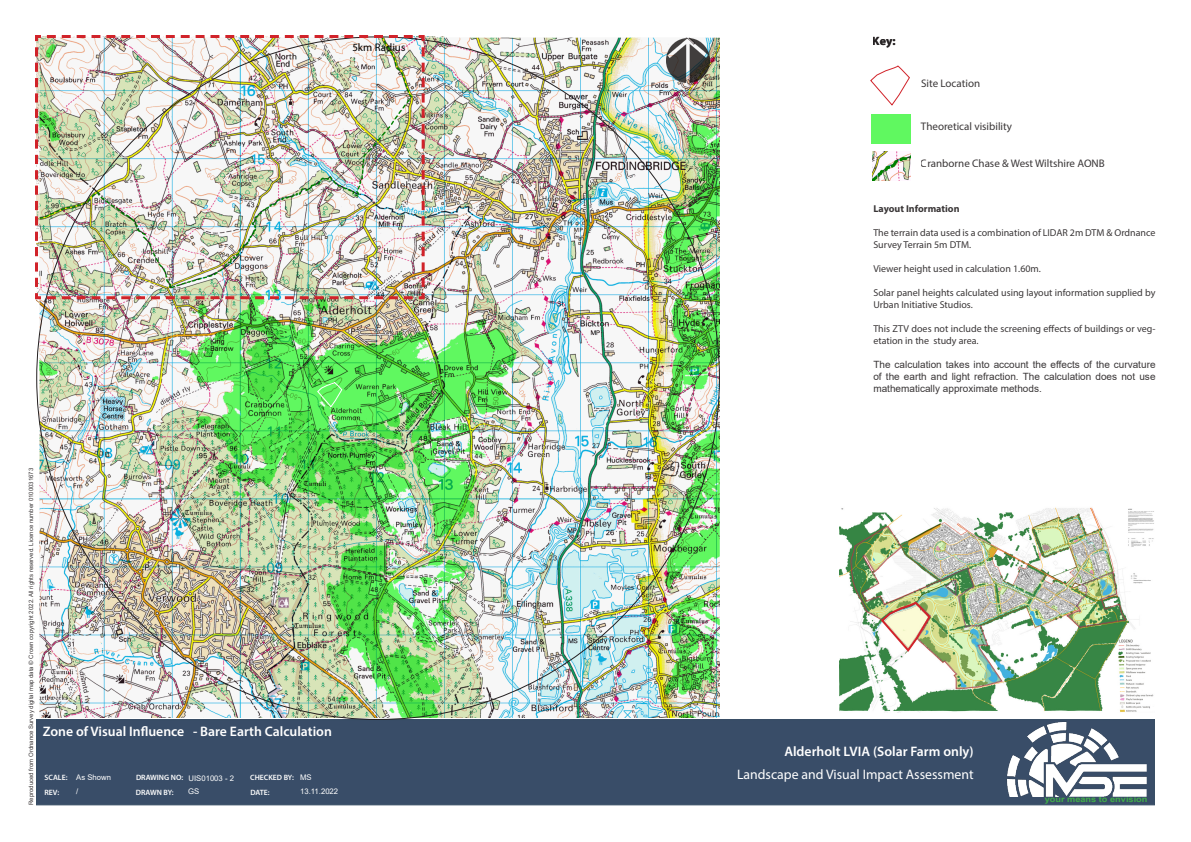
<style>
.page{position:relative;width:1191px;height:842px;background:#fff}
.page>*{position:absolute;margin:0;border:0;box-sizing:border-box;transform-origin:0 0}
.t1{font:600 13.8px "Myriad Pro";color:#fff}
.t2{font:13.8px "Myriad Pro";color:#fff}
.t3{font:700 12px "Myriad Pro";color:#231f20}
.t4{font:11px "Myriad Pro";color:#231f20}
.t5{font:11px "Myriad Pro";color:#000}
.t6{font:10px/12px "Myriad Pro";color:#231f20}
.t7{font:10px/12px "Arial";color:#231f20;text-align:justify}
.t8{font:700 10px "Myriad Pro";color:#231f20}
.t9{font:700 8px "Arial";color:#40ae49;scale:1.15 1}
.t10{font:600 7.7px/14.4px "Myriad Pro";color:#fff}
.t11{font:7.7px "Arial";color:#fff}
.t12{font:6px "Arial";color:#231f20}
</style>
<div class="page">
<div style="left:36px;top:719px;width:1119px;height:86px;background:#394d68"></div>
<img style="left:1006px;top:722px;width:141px;height:75px">
<img style="left:839px;top:507px;width:315px;height:205px">
<svg style="left:879px;top:602px;width:52px;height:51px"></svg>
<svg style="left:870px;top:65px;width:40px;height:41px"></svg>
<img style="left:36px;top:36px;width:683px;height:681px">
<img style="left:666px;top:39px;width:44px;height:43px">
<div style="left:871px;top:114px;width:40px;height:30px;background:#60f860"></div>
<svg style="left:316px;top:382px;width:27px;height:26px"></svg>
<img style="left:35px;top:35px;width:391px;height:266px">
<img style="left:872px;top:152px;width:38px;height:28px">
<p class="t5" style="left:352px;top:40px;width:55px">5km Radius</p>
<p class="t12" style="left:27px;top:805px;width:338px;rotate:-90deg">Reproduced from Ordnance Survey digital map data © Crown copyright 2022. All rights reserved. Licence number 0100031673</p>
<h1 class="t1" style="left:43px;top:723px;width:291px">Zone of Visual Influence - Bare Earth Calculation</h1>
<p class="t11" style="left:76px;top:772px;width:36px">As Shown</p>
<p class="t11" style="left:300px;top:772px;width:13px">MS</p>
<p class="t10" style="left:44px;top:770px;width:25px">SCALE:<br>REV:</p>
<p class="t10" style="left:136px;top:770px;width:49px">DRAWING NO:<br>DRAWN BY:</p>
<p class="t10" style="left:250px;top:770px;width:45px">CHECKED BY:</p>
<p class="t11" style="left:189px;top:773px;width:47px">UIS01003 - 2</p>
<p class="t11" style="left:76px;top:786px;width:4px">/</p>
<p class="t10" style="left:250px;top:785px;width:21px">DATE:</p>
<p class="t11" style="left:188px;top:786px;width:13px">GS</p>
<p class="t11" style="left:300px;top:786px;width:39px">13.11.2022</p>
<p class="t3" style="left:872px;top:33px;width:24px">Key:</p>
<p class="t4" style="left:921px;top:77px;width:61px">Site Location</p>
<p class="t4" style="left:921px;top:120px;width:93px">Theoretical visibility</p>
<p class="t4" style="left:921px;top:156px;width:185px">Cranborne Chase &amp; West Wiltshire AONB</p>
<p class="t8" style="left:873px;top:202px;width:88px">Layout Information</p>
<p class="t6" style="left:873px;top:227px;width:284px">The terrain data used is a combination of LIDAR 2m DTM &amp; Ordnance<br>Survey Terrain 5m DTM.</p>
<p class="t6" style="left:873px;top:263px;width:169px">Viewer height used in calculation 1.60m.</p>
<p class="t6" style="left:873px;top:287px;width:284px">Solar panel heights calculated using layout information supplied by<br>Urban Initiative Studios.</p>
<p class="t6" style="left:873px;top:323px;width:284px">This ZTV does not include the screening effects of buildings or veg&shy;etation in the study area.</p>
<p class="t7" style="left:873px;top:359px;width:284px">The calculation takes into account the effects of the curvature of the earth and light refraction. The calculation does not use mathematically approximate methods.</p>
<h1 class="t1" style="left:784px;top:742px;width:191px">Alderholt LVIA (Solar Farm only)</h1>
<h1 class="t2" style="left:737px;top:765px;width:238px">Landscape and Visual Impact Assessment</h1>
<p class="t9" style="left:1044px;top:793px;width:91px">your means to envision</p>
</div>
